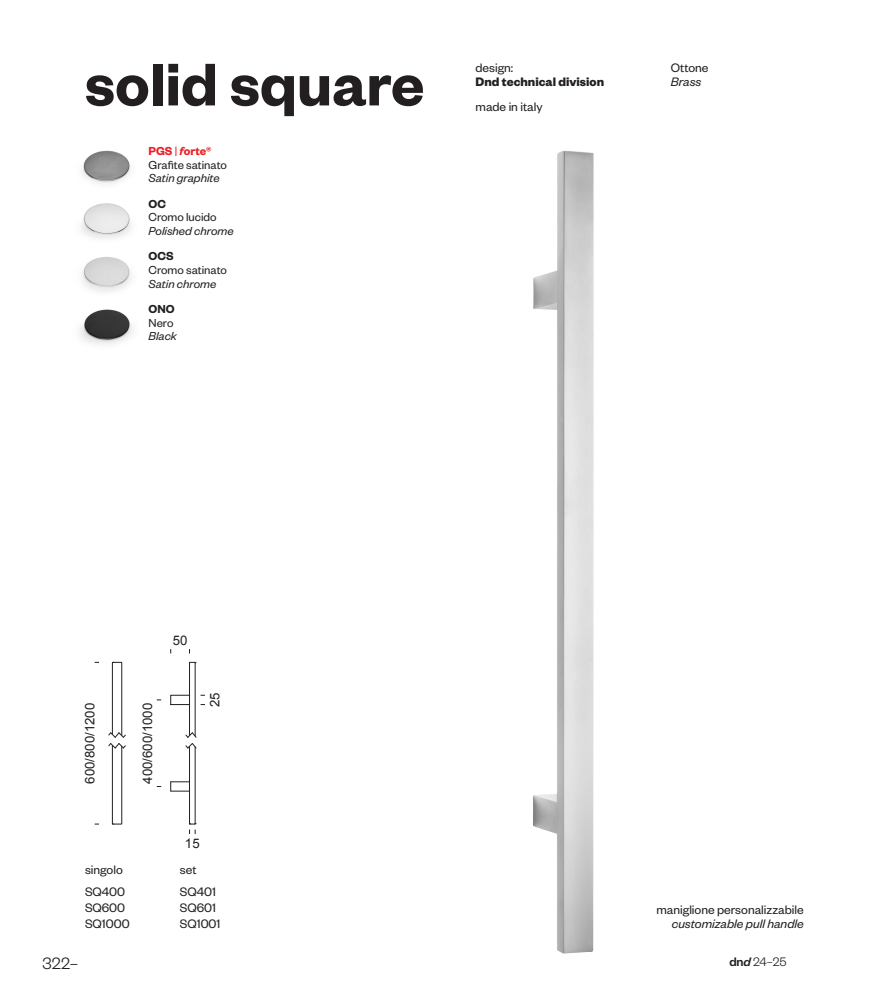
<style>
.page{position:relative;width:893px;height:1000px;background:#fff}
.page>*{position:absolute;margin:0;border:0;box-sizing:border-box;transform-origin:0 0}
.t1{font:600 66px "Founders Grotesk";color:#231f20}
.t2{font:300 18px "Founders Grotesk";color:#231f20}
.t3{font:13.5px "Founders Grotesk";color:#231f20}
.t4{font:italic 13.5px "Founders Grotesk";color:#231f20}
.t5{font:700 13.5px "Founders Grotesk";color:#231f20}
.t6{font:300 13.5px "Founders Grotesk";color:#231f20}
.t7{font:13.2px "Arial";color:#231f20}
.t8{font:italic 12.75px/13.5px "Founders Grotesk";color:#231f20}
.t9{font:12.75px "Founders Grotesk";color:#231f20}
.t10{font:600 12.75px "Founders Grotesk";color:#ee1d23}
.t11{font:600 12.75px "Founders Grotesk";color:#231f20}
.s1{font-weight:400}
.s2{font-style:italic}
.s3{font-weight:600;font-style:normal}
.s4{font-style:normal}
.s5{font-weight:500}
.s6{font-weight:500;font-style:italic}
</style>
<div class="page">
<svg style="left:185px;top:732px;width:12px;height:16px"></svg>
<hr style="left:189px;top:695px;width:1px;height:40px;background:#231f20">
<hr style="left:189px;top:662px;width:1px;height:33px;background:#231f20">
<hr style="left:195px;top:662px;width:1px;height:73px;background:#231f20">
<hr style="left:189px;top:746px;width:1px;height:77px;background:#231f20">
<hr style="left:195px;top:747px;width:1px;height:76px;background:#231f20">
<svg style="left:170px;top:781px;width:19px;height:10px"></svg>
<svg style="left:189px;top:661px;width:7px;height:2px"></svg>
<svg style="left:189px;top:822px;width:7px;height:11px"></svg>
<svg style="left:170px;top:694px;width:19px;height:11px"></svg>
<svg style="left:108px;top:661px;width:18px;height:163px"></svg>
<img style="left:533px;top:150px;width:61px;height:803px">
<img style="left:81px;top:150px;width:50px;height:142px">
<img style="left:80px;top:309px;width:53px;height:36px">
<p class="t1" style="left:85px;top:43px;width:341px">solid square</p>
<p class="t10" style="left:149px;top:143px;width:64px">PGS <span class="s1">|</span> <span class="s2">f</span>orte®</p>
<p class="t9" style="left:149px;top:157px;width:80px">Grafite satinato</p>
<p class="t8" style="left:149px;top:171px;width:73px">Satin graphite</p>
<p class="t11" style="left:149px;top:195px;width:19px">OC</p>
<p class="t9" style="left:149px;top:209px;width:70px">Cromo lucido</p>
<p class="t8" style="left:149px;top:223px;width:86px">Polished chrome</p>
<p class="t11" style="left:149px;top:248px;width:27px">OCS</p>
<p class="t9" style="left:149px;top:262px;width:80px">Cromo satinato</p>
<p class="t8" style="left:149px;top:276px;width:69px">Satin chrome</p>
<p class="t8" style="left:149px;top:301px;width:30px"><span class="s3">ONO<br></span><span class="s4">Nero<br></span>Black</p>
<p class="t3" style="left:476px;top:60px;width:39px">design:</p>
<p class="t5" style="left:476px;top:73px;width:130px">Dnd technical division</p>
<p class="t3" style="left:476px;top:99px;width:69px">made in italy</p>
<p class="t3" style="left:671px;top:60px;width:39px">Ottone</p>
<p class="t4" style="left:671px;top:73px;width:32px">Brass</p>
<p class="t7" style="left:81px;top:783px;width:82px;rotate:-90deg">600/800/1200</p>
<p class="t7" style="left:173px;top:631px;width:16px">50</p>
<p class="t7" style="left:139px;top:783px;width:82px;rotate:-90deg">400/600/1000</p>
<p class="t7" style="left:206px;top:707px;width:16px;rotate:-90deg">25</p>
<p class="t3" style="left:85px;top:861px;width:39px">singolo</p>
<p class="t3" style="left:85px;top:883px;width:42px">SQ400</p>
<p class="t3" style="left:85px;top:899px;width:42px">SQ600</p>
<p class="t3" style="left:85px;top:914px;width:46px">SQ1000</p>
<p class="t7" style="left:185px;top:834px;width:16px">15</p>
<p class="t3" style="left:180px;top:861px;width:18px">set</p>
<p class="t3" style="left:180px;top:883px;width:38px">SQ401</p>
<p class="t3" style="left:180px;top:899px;width:38px">SQ601</p>
<p class="t3" style="left:180px;top:914px;width:42px">SQ1001</p>
<p class="t3" style="left:656px;top:901px;width:149px">maniglione personalizzabile</p>
<p class="t4" style="left:672px;top:914px;width:133px">customizable pull handle</p>
<h2 class="t2" style="left:43px;top:951px;width:38px">322–</h2>
<p class="t6" style="left:729px;top:953px;width:59px"><span class="s5">dn</span><span class="s6">d</span> 24–25</p>
</div>
